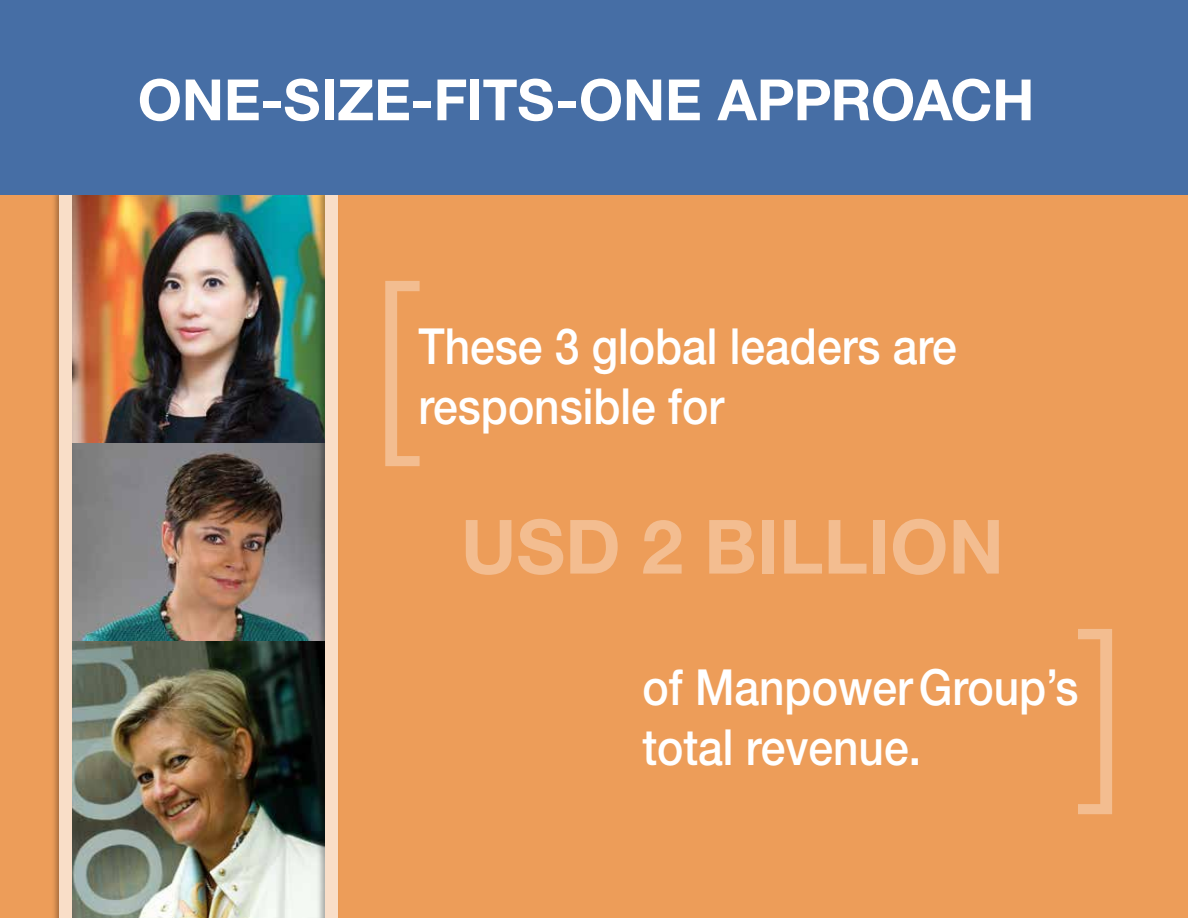
<style>
.page{position:relative;width:1188px;height:918px;background:#fff}
.page>*{position:absolute;margin:0;border:0;box-sizing:border-box;transform-origin:0 0}
.t1{font:700 75px "Helvetica Neue LT Std";color:#f3bd90}
.t2{font:700 57px "Helvetica Neue LT Std";letter-spacing:-.005em;color:#fff}
.t3{font:500 49.8px/59.8px "Helvetica Neue LT Std";color:#fff;scale:.89 1}
</style>
<div class="page">
<div style="left:0;top:183px;width:1188px;height:735px;background:#ed9d59"></div>
<svg style="left:385px;top:281px;width:35px;height:185px"></svg>
<svg style="left:1078px;top:629px;width:34px;height:185px"></svg>
<img style="left:76px;top:442px;width:239px;height:199px">
<img style="left:76px;top:194px;width:239px;height:248px">
<img style="left:76px;top:641px;width:239px;height:277px">
<img style="left:49px;top:194px;width:27px;height:724px">
<div style="left:60px;top:193px;width:12px;height:725px;background:#f9dec8"></div>
<img style="left:315px;top:194px;width:26px;height:724px">
<div style="left:325px;top:193px;width:13px;height:725px;background:#f9dec8"></div>
<div style="left:0;top:0;width:1188px;height:194px;background:#466ea5"></div>
<p class="t2" style="left:138px;top:65px;width:898px">ONE-SIZE-FITS-ONE APPROACH</p>
<p class="t3" style="left:418px;top:316px;width:606px">These 3 global leaders are responsible for</p>
<h1 class="t1" style="left:461px;top:500px;width:545px">USD 2 BILLION</h1>
<p class="t3" style="left:642px;top:657px;width:491px">of ManpowerGroup’s total revenue.</p>
</div>
